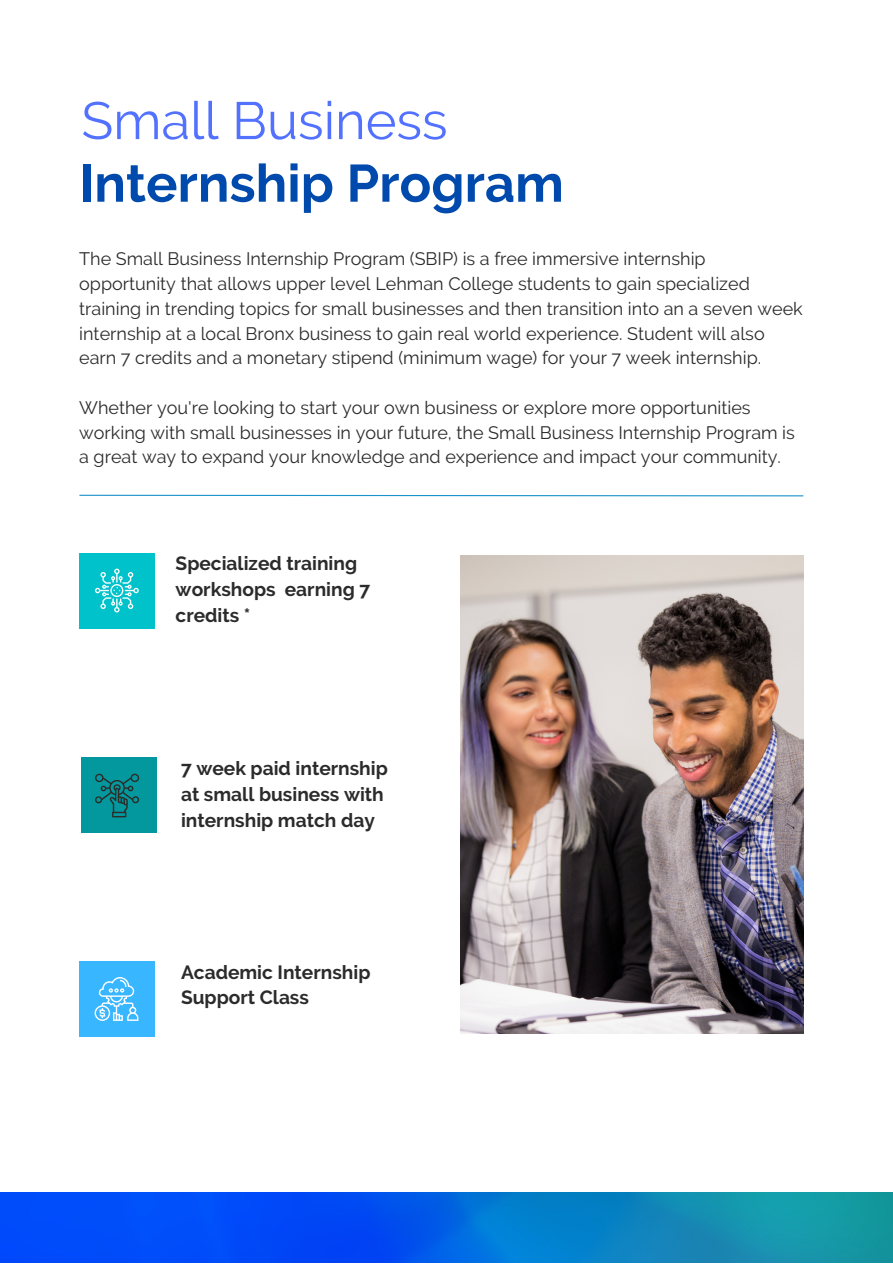
<style>
.page{position:relative;width:893px;height:1264px;background:#fff}
.page>*{position:absolute;margin:0;border:0;box-sizing:border-box;transform-origin:0 0}
.t1{font:700 52.5px "Raleway";color:#004aad}
.t2{font:52.5px "Raleway";color:#5271ff}
.t3{font:700 19.2px/25.8px "Raleway";color:#2b2b2b}
.t4{font:18px/24.8px "Raleway";color:#2b2b2b}
</style>
<div class="page">
<img style="left:0;top:1192px;width:892px;height:70px">
<div style="left:79px;top:553px;width:75px;height:75px;background:#00c2cb"></div>
<div style="left:81px;top:757px;width:76px;height:76px;background:#03989e"></div>
<div style="left:79px;top:961px;width:75px;height:75px;background:#38b6ff"></div>
<svg style="left:95px;top:568px;width:44px;height:44px"></svg>
<svg style="left:95px;top:977px;width:43px;height:43px"></svg>
<svg style="left:95px;top:773px;width:44px;height:44px"></svg>
<svg style="left:79px;top:494px;width:725px;height:3px"></svg>
<img style="left:461px;top:555px;width:342px;height:478px">
<h1 class="t2" style="left:81px;top:90px;width:368px">Small Business</h1>
<h1 class="t1" style="left:79px;top:152px;width:486px">Internship Program</h1>
<p class="t4" style="left:79px;top:246px;width:725px">The Small Business Internship Program (SBIP) is a free immersive internship opportunity that allows upper level Lehman College students to gain specialized training in trending topics for small businesses and then transition into an a seven week internship at a local Bronx business to gain real world experience. Student will also earn 7 credits and a monetary stipend (minimum wage) for your 7 week internship.</p>
<p class="t4" style="left:79px;top:395px;width:717px">Whether you're looking to start your own business or explore more opportunities working with small businesses in your future, the Small Business Internship Program is a great way to expand your knowledge and experience and impact your community.</p>
<p class="t3" style="left:176px;top:550px;width:196px">Specialized training workshops earning 7 credits *</p>
<p class="t3" style="left:181px;top:755px;width:208px">7 week paid internship at small business with internship match day</p>
<p class="t3" style="left:181px;top:958px;width:191px">Academic Internship<br>Support Class</p>
</div>
